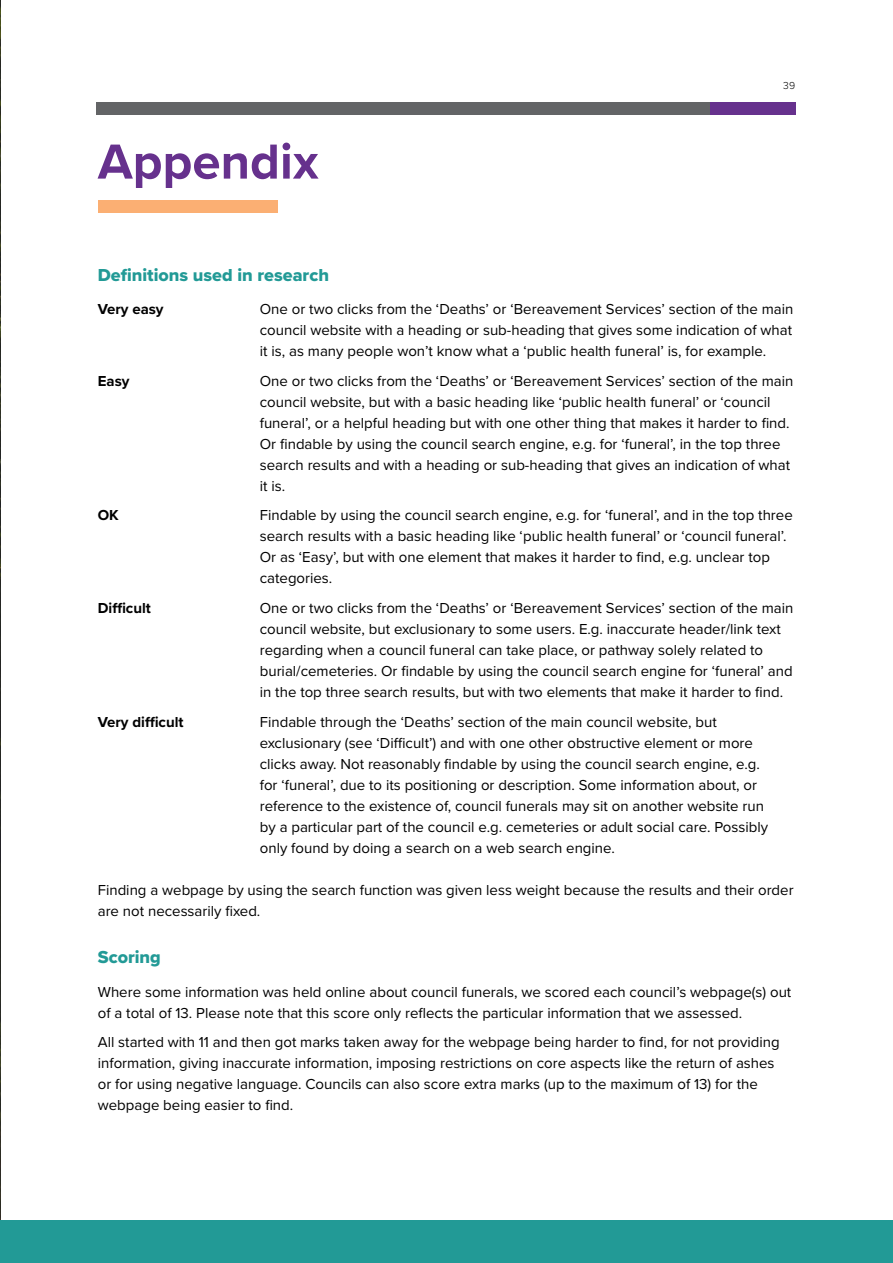
<style>
.page{position:relative;width:893px;height:1263px;background:#fff}
.page>*{position:absolute;margin:0;border:0;box-sizing:border-box;transform-origin:0 0}
.t1{font:700 51px "Proxima Nova";color:#66318d}
.t2{font:18px "Proxima Nova Extrabld";color:#229a96}
.t3{font:15px/21px "Proxima Nova";color:#000}
.t4{font:700 15px "Proxima Nova";color:#000}
.t5{font:300 10.5px "Proxima Nova";color:#000}
</style>
<div class="page">
<div style="left:97px;top:102px;width:613px;height:13px;background:#636466"></div>
<div style="left:710px;top:102px;width:85px;height:13px;background:#66318d"></div>
<hr style="left:0;top:0;width:1px;height:1263px;background:#636466">
<div style="left:98px;top:200px;width:179px;height:13px;background:#fbaf73"></div>
<div style="left:0;top:1220px;width:893px;height:43px;background:#229a96"></div>
<h1 class="t1" style="left:98px;top:124px;width:222px">Appendix</h1>
<p class="t5" style="left:783px;top:78px;width:14px">39</p>
<p class="t2" style="left:98px;top:261px;width:233px">Definitions used in research</p>
<p class="t4" style="left:98px;top:298px;width:67px">Very easy</p>
<p class="t3" style="left:260px;top:298px;width:535px;text-align:justify">One or two clicks from the ‘Deaths’ or ‘Bereavement Services’ section of the main council website with a heading or sub-heading that gives some indication of what it is, as many people won’t know what a ‘public health funeral’ is, for example.</p>
<p class="t4" style="left:98px;top:370px;width:33px">Easy</p>
<p class="t3" style="left:260px;top:370px;width:535px">One or two clicks from the ‘Deaths’ or ‘Bereavement Services’ section of the main council website, but with a basic heading like ‘public health funeral’ or ‘council funeral’, or a helpful heading but with one other thing that makes it harder to find.<br>Or findable by using the council search engine, e.g. for ‘funeral’, in the top three search results and with a heading or sub-heading that gives an indication of what it is.</p>
<p class="t4" style="left:98px;top:504px;width:23px">OK</p>
<p class="t3" style="left:260px;top:504px;width:534px">Findable by using the council search engine, e.g. for ‘funeral’, and in the top three search results with a basic heading like ‘public health funeral’ or ‘council funeral’.<br>Or as ‘Easy’, but with one element that makes it harder to find, e.g. unclear top categories.</p>
<p class="t4" style="left:98px;top:597px;width:55px">Difficult</p>
<p class="t3" style="left:260px;top:597px;width:535px">One or two clicks from the ‘Deaths’ or ‘Bereavement Services’ section of the main council website, but exclusionary to some users. E.g. inaccurate header/link text regarding when a council funeral can take place, or pathway solely related to burial/cemeteries. Or findable by using the council search engine for ‘funeral’ and in the top three search results, but with two elements that make it harder to find.</p>
<p class="t4" style="left:98px;top:710px;width:87px">Very difficult</p>
<p class="t3" style="left:260px;top:710px;width:510px">Findable through the ‘Deaths’ section of the main council website, but exclusionary (see ‘Difficult’) and with one other obstructive element or more clicks away. Not reasonably findable by using the council search engine, e.g. for ‘funeral’, due to its positioning or description. Some information about, or reference to the existence of, council funerals may sit on another website run by a particular part of the council e.g. cemeteries or adult social care. Possibly only found by doing a search on a web search engine.</p>
<p class="t3" style="left:98px;top:879px;width:697px">Finding a webpage by using the search function was given less weight because the results and their order are not necessarily fixed.</p>
<p class="t2" style="left:98px;top:943px;width:65px">Scoring</p>
<p class="t3" style="left:98px;top:980px;width:695px">Where some information was held online about council funerals, we scored each council’s webpage(s) out of a total of 13. Please note that this score only reflects the particular information that we assessed.</p>
<p class="t3" style="left:98px;top:1031px;width:683px">All started with 11 and then got marks taken away for the webpage being harder to find, for not providing information, giving inaccurate information, imposing restrictions on core aspects like the return of ashes or for using negative language. Councils can also score extra marks (up to the maximum of 13) for the webpage being easier to find.</p>
</div>
